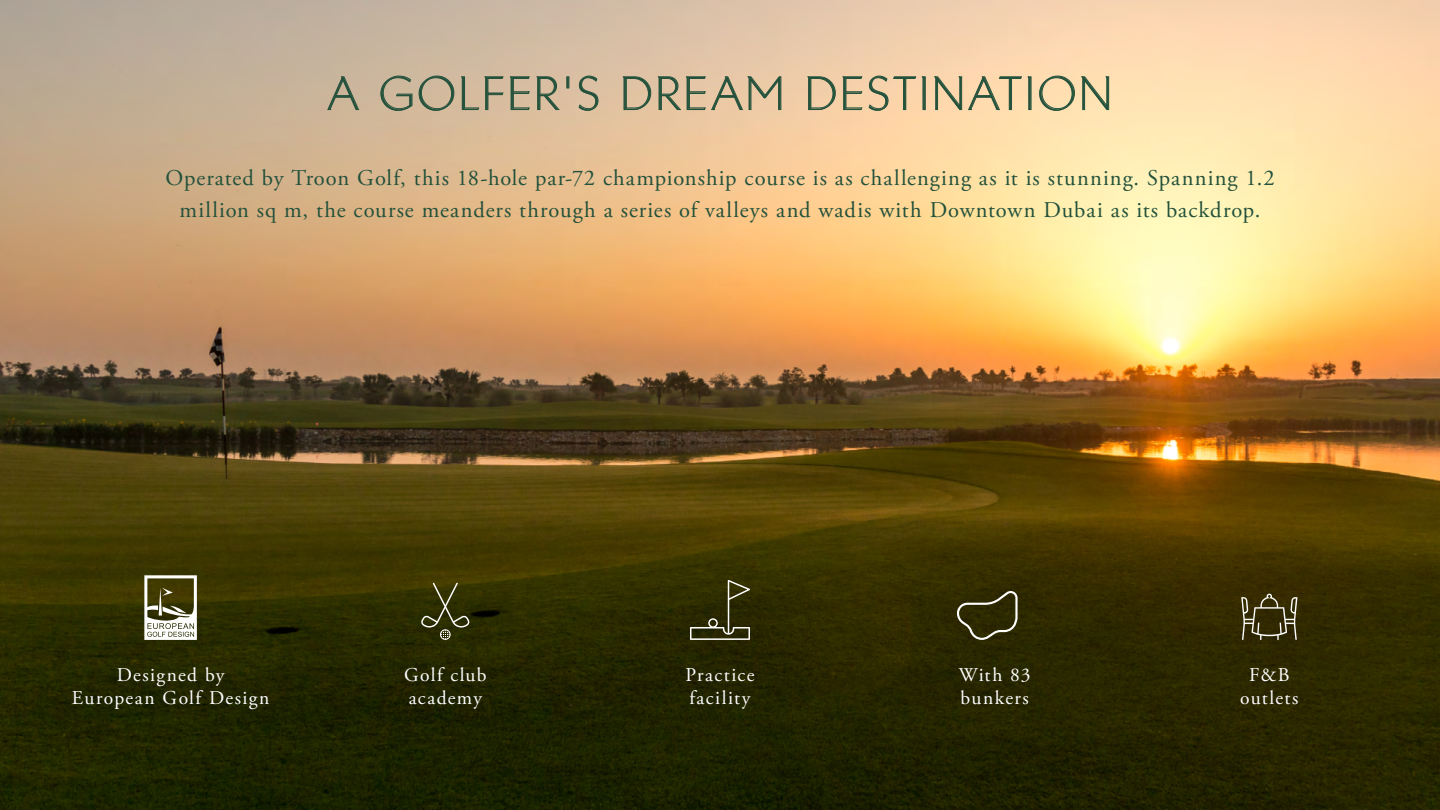
<style>
.page{position:relative;width:1440px;height:810px;background:#fff}
.page>*{position:absolute;margin:0;border:0;box-sizing:border-box;transform-origin:0 0}
.t1{font:300 45px "Linotype Brewery W01";letter-spacing:.085em;color:#23513b}
.t2{font:22.5px/31.5px "Adobe Garamond Pro";letter-spacing:.045em;color:#23513b;text-align:center}
.t3{font:19.5px/23.4px "Adobe Garamond Pro";letter-spacing:.07em;color:#fff}
</style>
<div class="page">
<img style="left:0;top:0;width:1440px;height:810px">
<svg style="left:327px;top:76px;width:32px;height:34px"></svg>
<svg style="left:381px;top:76px;width:31px;height:35px"></svg>
<svg style="left:419px;top:76px;width:35px;height:35px"></svg>
<svg style="left:461px;top:76px;width:42px;height:34px"></svg>
<svg style="left:510px;top:76px;width:20px;height:34px"></svg>
<svg style="left:536px;top:76px;width:23px;height:34px"></svg>
<svg style="left:567px;top:77px;width:2px;height:11px"></svg>
<svg style="left:579px;top:76px;width:19px;height:35px"></svg>
<svg style="left:623px;top:76px;width:28px;height:34px"></svg>
<svg style="left:658px;top:76px;width:123px;height:34px;background:#c5b292"></svg>
<svg style="left:807px;top:76px;width:29px;height:34px"></svg>
<svg style="left:842px;top:76px;width:20px;height:34px"></svg>
<svg style="left:869px;top:76px;width:47px;height:35px;background:#d8bf99"></svg>
<svg style="left:922px;top:76px;width:4px;height:34px"></svg>
<svg style="left:934px;top:76px;width:28px;height:34px"></svg>
<svg style="left:968px;top:76px;width:54px;height:34px;background:#ddc59d"></svg>
<svg style="left:1028px;top:76px;width:3px;height:34px"></svg>
<svg style="left:1039px;top:76px;width:36px;height:35px"></svg>
<svg style="left:1081px;top:76px;width:28px;height:34px"></svg>
<svg style="left:690px;top:580px;width:60px;height:60px;background:#42411c"></svg>
<svg style="left:957px;top:591px;width:61px;height:49px;background:#46421f"></svg>
<svg style="left:1241px;top:594px;width:57px;height:46px;background:#564f2d"></svg>
<svg style="left:421px;top:583px;width:49px;height:57px;background:#43441a"></svg>
<svg style="left:144px;top:575px;width:53px;height:65px"></svg>
<h1 class="t1" style="left:328px;top:76px;width:786px">A GOLFER'S DREAM DESTINATION</h1>
<p class="t2" style="left:165px;top:164px;width:1111px">Operated by Troon Golf, this 18-hole par-72 championship course is as challenging as it is stunning. Spanning 1.2 million sq m, the course meanders through a series of valleys and wadis with Downtown Dubai as its backdrop.</p>
<p class="t3" style="left:72px;top:664px;width:199px;text-align:center">Designed by<br>European Golf Design</p>
<p class="t3" style="left:404px;top:664px;width:84px">Golf club academy</p>
<p class="t3" style="left:685px;top:664px;width:71px">Practice facility</p>
<p class="t3" style="left:959px;top:664px;width:73px">With 83 bunkers</p>
<p class="t3" style="left:1240px;top:664px;width:60px;text-align:center">F&amp;B outlets</p>
</div>
